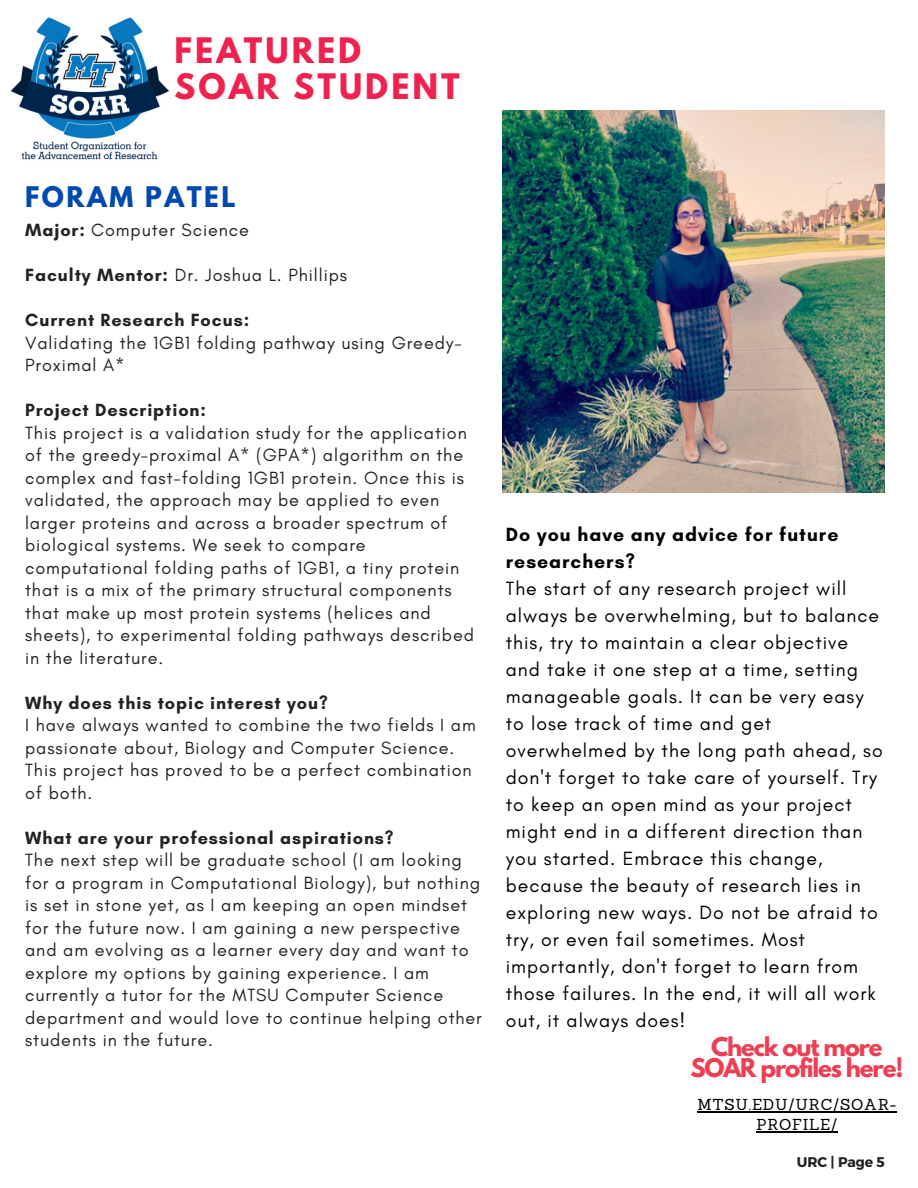
<style>
.page{position:relative;width:918px;height:1188px;background:#fff}
.page>*{position:absolute;margin:0;border:0;box-sizing:border-box;transform-origin:0 0}
.t1{font:700 31.2px/36px "League Spartan";letter-spacing:.1em;color:#ee214f}
.t2{font:700 25.2px "League Spartan";letter-spacing:.1em;color:#004aad}
.t3{font:700 22.8px/21.3px "League Spartan";letter-spacing:-.05em;color:#ee3e54;text-align:center}
.t4{font:19.5px/27px "Glacial Indifference";letter-spacing:.05em;color:#000}
.t5{font:700 19.5px/27px "Glacial Indifference";letter-spacing:.05em;color:#000}
.t6{font:18px/22.5px "Glacial Indifference";letter-spacing:.05em;color:#222}
.t7{font:700 18px "Glacial Indifference";letter-spacing:.05em;color:#222}
.t8{font:15.45px/20px "Sanchez";letter-spacing:.05em;color:#000;text-align:center}
.t9{font:700 13.95px "Montserrat";color:#222}
.s1{font-weight:700}
</style>
<div class="page">
<img style="left:10px;top:17px;width:159px;height:143px">
<img style="left:502px;top:110px;width:383px;height:383px">
<hr style="left:698px;top:1111px;width:199px;height:2px;background:#000">
<hr style="left:756px;top:1131px;width:82px;height:2px;background:#000">
<h1 class="t1" style="left:174px;top:37px;width:287px">FEATURED<br>SOAR STUDENT</h1>
<h2 class="t2" style="left:25px;top:185px;width:212px">FORAM PATEL</h2>
<p class="t6" style="left:25px;top:219px;width:225px"><span class="s1">Major:</span> Computer Science</p>
<p class="t6" style="left:25px;top:264px;width:323px"><span class="s1">Faculty Mentor:</span> Dr. Joshua L. Phillips</p>
<p class="t7" style="left:25px;top:309px;width:226px">Current Research Focus:</p>
<p class="t6" style="left:25px;top:331px;width:438px">Validating the 1GB1 folding pathway using Greedy-<br>Proximal A*</p>
<p class="t7" style="left:25px;top:399px;width:182px">Project Description:</p>
<p class="t6" style="left:25px;top:421px;width:450px">This project is a validation study for the application of the greedy-proximal A* (GPA*) algorithm on the complex and fast-folding 1GB1 protein. Once this is validated, the approach may be applied to even larger proteins and across a broader spectrum of biological systems. We seek to compare computational folding paths of 1GB1, a tiny protein that is a mix of the primary structural components that make up most protein systems (helices and sheets), to experimental folding pathways described in the literature.</p>
<p class="t7" style="left:25px;top:692px;width:304px">Why does this topic interest you?</p>
<p class="t6" style="left:25px;top:714px;width:452px">I have always wanted to combine the two fields I am passionate about, Biology and Computer Science.<br>This project has proved to be a perfect combination of both.</p>
<p class="t7" style="left:25px;top:827px;width:370px">What are your professional aspirations?</p>
<p class="t6" style="left:25px;top:849px;width:458px">The next step will be graduate school (I am looking for a program in Computational Biology), but nothing is set in stone yet, as I am keeping an open mindset for the future now. I am gaining a new perspective and am evolving as a learner every day and want to explore my options by gaining experience. I am currently a tutor for the MTSU Computer Science department and would love to continue helping other students in the future.</p>
<p class="t5" style="left:506px;top:521px;width:334px">Do you have any advice for future researchers?</p>
<p class="t4" style="left:506px;top:575px;width:378px">The start of any research project will always be overwhelming, but to balance this, try to maintain a clear objective and take it one step at a time, setting manageable goals. It can be very easy to lose track of time and get overwhelmed by the long path ahead, so don't forget to take care of yourself. Try to keep an open mind as your project might end in a different direction than you started. Embrace this change, because the beauty of research lies in exploring new ways. Do not be afraid to try, or even fail sometimes. Most importantly, don't forget to learn from those failures. In the end, it will all work out, it always does!</p>
<p class="t3" style="left:690px;top:1039px;width:215px">Check out more<br>SOAR profiles here!</p>
<p class="t8" style="left:698px;top:1094px;width:200px">MTSU.EDU/URC/SOAR-<br>PROFILE/</p>
<p class="t9" style="left:797px;top:1153px;width:90px">URC | Page 5</p>
</div>
